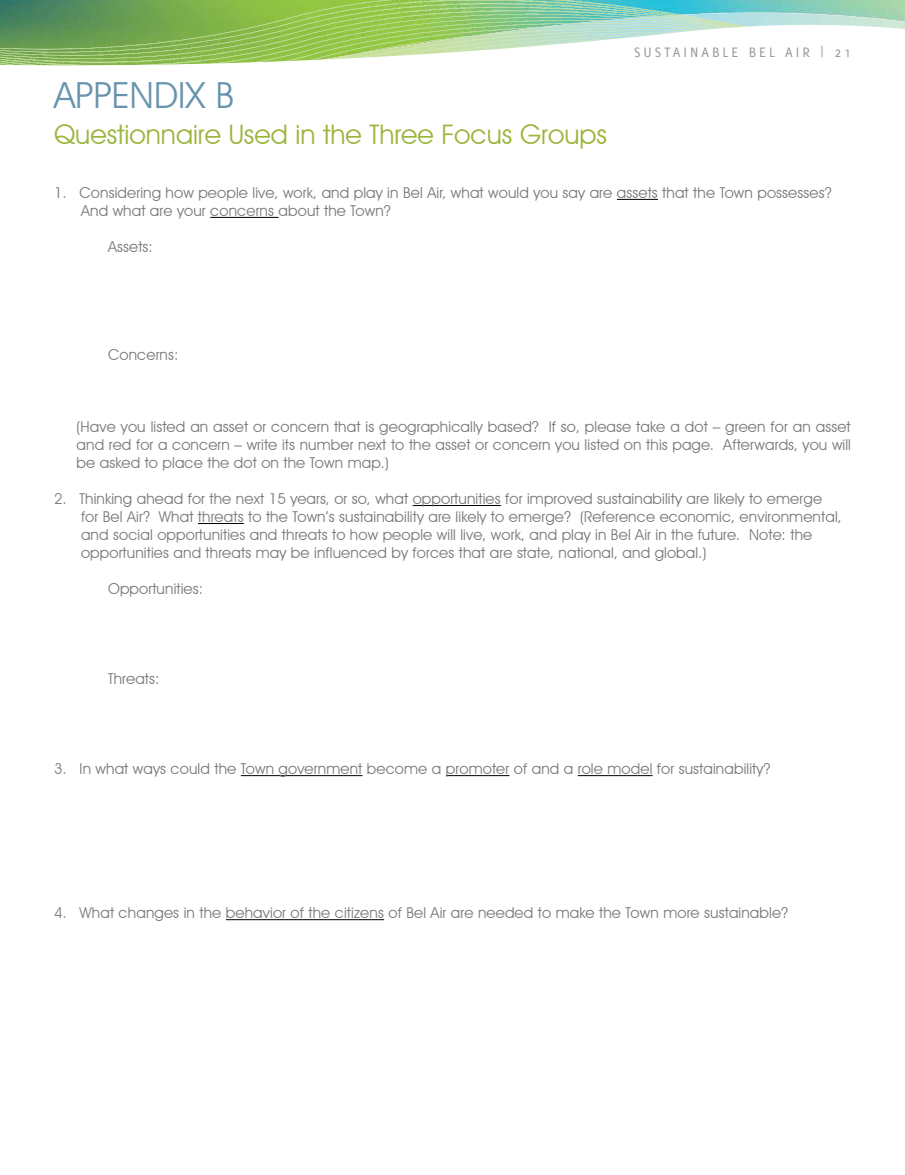
<style>
.page{position:relative;width:905px;height:1175px;background:#fff}
.page>*{position:absolute;margin:0;border:0;box-sizing:border-box;transform-origin:0 0}
.t1{font:36px "Avant Garde IT Cby BT";color:#6894ad}
.t2{font:27px "Avant Garde IT Cby BT";color:#9cb53c}
.t3{font:15px/18px "Avant Garde IT Cby BT";letter-spacing:.01em;color:#77787b}
.t4{font:15px "Delicious";letter-spacing:.2em;color:#999b9c}
</style>
<div class="page">
<svg style="left:0;top:0;width:904px;height:66px"></svg>
<hr style="left:617px;top:199px;width:41px;height:1px;background:#000">
<hr style="left:210px;top:217px;width:68px;height:1px;background:#000">
<hr style="left:413px;top:505px;width:88px;height:1px;background:#000">
<hr style="left:198px;top:523px;width:46px;height:1px;background:#000">
<hr style="left:241px;top:775px;width:121px;height:1px;background:#000">
<hr style="left:446px;top:775px;width:63px;height:1px;background:#000">
<hr style="left:578px;top:775px;width:74px;height:1px;background:#000">
<hr style="left:226px;top:919px;width:158px;height:1px;background:#000">
<p class="t4" style="left:634px;top:44px;width:218px">SUSTAINABLE B EL AIR | 21</p>
<h1 class="t1" style="left:54px;top:73px;width:41px">Appendi</h1>
<h1 class="t1" style="left:185px;top:73px;width:50px">x B</h1>
<h2 class="t2" style="left:54px;top:118px;width:554px">Questionnaire Used in the Three Focus Groups</h2>
<p class="t3" style="left:81px;top:184px;width:752px;text-indent:-27px">1. Considering how people live, work, and play in Bel Air, what would you say are assets that the Town possesses?<br>And what are your concerns about the Town?</p>
<p class="t3" style="left:108px;top:238px;width:46px">Assets:</p>
<p class="t3" style="left:108px;top:346px;width:72px">Concerns:</p>
<p class="t3" style="left:76px;top:418px;width:776px;text-align:justify">(Have you listed an asset or concern that is geographically based? If so, please take a dot – green for an asset and red for a concern – write its number next to the asset or concern you listed on this page. Afterwards, you will be asked to place the dot on the Town map.)</p>
<p class="t3" style="left:81px;top:490px;width:762px;text-indent:-27px">2. Thinking ahead for the next 15 years, or so, what opportunities for improved sustainability are likely to emerge for Bel Air? What threats to the Town’s sustainability are likely to emerge? (Reference economic, environmental, and social opportunities and threats to how people will live, work, and play in Bel Air in the future. Note: the opportunities and threats may be influenced by forces that are state, national, and global.)</p>
<p class="t3" style="left:108px;top:580px;width:97px">Opportunities:</p>
<p class="t3" style="left:108px;top:670px;width:53px">Threats:</p>
<p class="t3" style="left:54px;top:760px;width:718px">3. In what ways could the Town government become a promoter of and a role model for sustainability?</p>
<p class="t3" style="left:54px;top:904px;width:735px">4. What changes in the behavior of the citizens of Bel Air are needed to make the Town more sustainable?</p>
</div>
